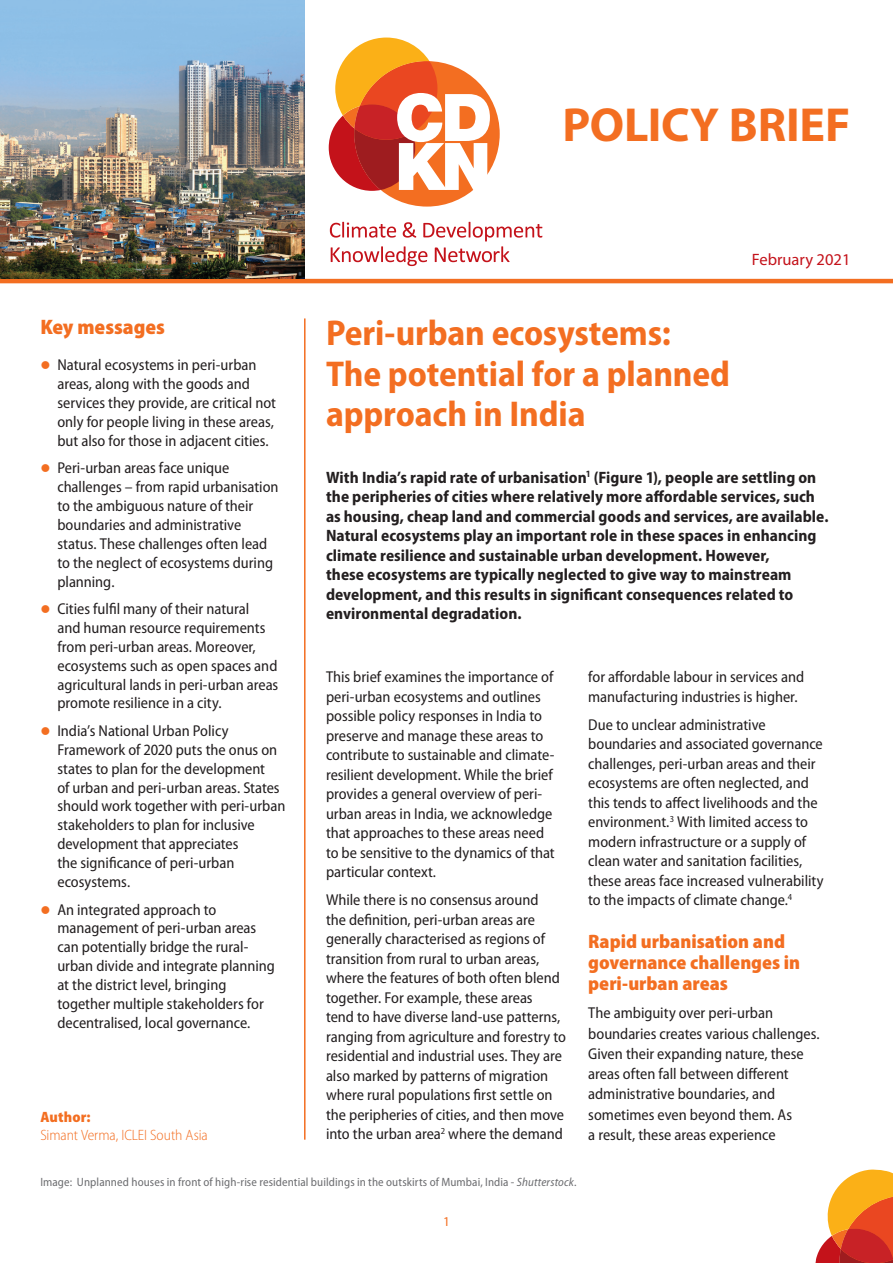
<style>
.page{position:relative;width:893px;height:1263px;background:#fff}
.page>*{position:absolute;margin:0;border:0;box-sizing:border-box;transform-origin:0 0}
.t1{font:700 48px "Myriad Pro";letter-spacing:-.005em;color:#f36e21}
.t2{font:700 semi-condensed 36px/40.5px "Myriad Pro";letter-spacing:-.005em;color:#f36e21}
.t3{font:900 semi-condensed 21px "Myriad Pro";color:#f36e21}
.t4{font:900 semi-condensed 19.5px/21px "Myriad Pro";color:#f36e21}
.t5{font:700 semi-condensed 16.5px/19.5px "Myriad Pro";letter-spacing:.005em;color:#231f20}
.t6{font:16.5px "Myriad Pro";color:#c4121a}
.t7{font:semi-condensed 15.75px/19.5px "Myriad Pro";color:#231f20}
.t8{font:300 semi-condensed 15px "Myriad Pro";letter-spacing:-.005em;color:#f36e21}
.t9{font:900 semi-condensed 15px "Myriad Pro";letter-spacing:.005em;color:#f36e21}
.t10{font:13.5px "Myriad Pro";color:#f36e21}
.t11{font:semi-condensed 12px "Myriad Pro";letter-spacing:.01em;color:#6c6d70}
.s1{color:#f36e21}
.s2{font-style:italic}
</style>
<div class="page">
<hr style="left:0;top:279px;width:893px;height:4px;background:#f36e21">
<img style="left:0;top:0;width:305px;height:279px">
<hr style="left:304px;top:318px;width:2px;height:822px;background:#f36e21">
<svg style="left:330px;top:222px;width:212px;height:44px"></svg>
<div style="left:354px;top:61px;width:146px;height:146px;background:#f36e21;border-radius:50%"></div>
<svg style="left:329px;top:38px;width:161px;height:153px"></svg>
<svg style="left:815px;top:1169px;width:78px;height:94px"></svg>
<h1 class="t1" style="left:562px;top:94px;width:290px">POLICY BRIEF</h1>
<h3 class="t3" style="left:40px;top:315px;width:126px">Key messages</h3>
<p class="t7" style="left:57px;top:356px;width:220px;line-height:18.9px;text-indent:-17px"><span class="s1">●</span> Natural ecosystems in peri-urban areas, along with the goods and services they provide, are critical not only for people living in these areas, but also for those in adjacent cities.</p>
<p class="t7" style="left:57px;top:459px;width:223px;line-height:18.9px;text-indent:-17px"><span class="s1">●</span> Peri-urban areas face unique challenges – from rapid urbanisation to the ambiguous nature of their boundaries and administrative status. These challenges often lead to the neglect of ecosystems during planning.</p>
<p class="t7" style="left:57px;top:600px;width:222px;line-height:18.9px;text-indent:-17px"><span class="s1">●</span> Cities fulfil many of their natural<br>and human resource requirements from peri-urban areas. Moreover, ecosystems such as open spaces and agricultural lands in peri-urban areas promote resilience in a city.</p>
<p class="t7" style="left:57px;top:721px;width:229px;line-height:18.9px;text-indent:-17px"><span class="s1">●</span> India’s National Urban Policy<br>Framework of 2020 puts the onus on states to plan for the development<br>of urban and peri-urban areas. States should work together with peri-urban stakeholders to plan for inclusive development that appreciates<br>the significance of peri-urban ecosystems.</p>
<p class="t7" style="left:57px;top:900px;width:219px;line-height:18.9px;text-indent:-17px"><span class="s1">●</span> An integrated approach to management of peri-urban areas can potentially bridge the rural&shy;urban divide and integrate planning at the district level, bringing together multiple stakeholders for decentralised, local governance.</p>
<p class="t9" style="left:40px;top:1108px;width:52px">Author:</p>
<p class="t8" style="left:40px;top:1126px;width:169px">Simant Verma, ICLEI South Asia</p>
<h2 class="t2" style="left:326px;top:312px;width:406px">Peri-urban ecosystems:<br>The potential for a planned approach in India</h2>
<p class="t6" style="left:752px;top:250px;width:100px">February 2021</p>
<p class="t5" style="left:326px;top:467px;width:504px">With India’s rapid rate of urbanisation<sup>1</sup> (Figure 1), people are settling on the peripheries of cities where relatively more affordable services, such as housing, cheap land and commercial goods and services, are available.<br>Natural ecosystems play an important role in these spaces in enhancing climate resilience and sustainable urban development. However,<br>these ecosystems are typically neglected to give way to mainstream development, and this results in significant consequences related to environmental degradation.</p>
<p class="t7" style="left:326px;top:667px;width:230px">This brief examines the importance of peri-urban ecosystems and outlines possible policy responses in India to preserve and manage these areas to contribute to sustainable and climate&shy;resilient development. While the brief provides a general overview of peri&shy;urban areas in India, we acknowledge that approaches to these areas need to be sensitive to the dynamics of that particular context.</p>
<p class="t7" style="left:326px;top:890px;width:241px">While there is no consensus around<br>the definition, peri-urban areas are generally characterised as regions of transition from rural to urban areas, where the features of both often blend together. For example, these areas<br>tend to have diverse land-use patterns, ranging from agriculture and forestry to residential and industrial uses. They are also marked by patterns of migration where rural populations first settle on the peripheries of cities, and then move into the urban area<sup>2</sup> where the demand</p>
<p class="t7" style="left:588px;top:667px;width:217px">for affordable labour in services and manufacturing industries is higher.</p>
<p class="t7" style="left:588px;top:715px;width:237px">Due to unclear administrative boundaries and associated governance challenges, peri-urban areas and their ecosystems are often neglected, and this tends to affect livelihoods and the environment.<sup>3</sup> With limited access to modern infrastructure or a supply of clean water and sanitation facilities, these areas face increased vulnerability to the impacts of climate change.<sup>4</sup></p>
<p class="t4" style="left:588px;top:931px;width:214px">Rapid urbanisation and governance challenges in peri-urban areas</p>
<p class="t7" style="left:588px;top:1003px;width:233px;line-height:20.2px">The ambiguity over peri-urban boundaries creates various challenges.<br>Given their expanding nature, these areas often fall between different administrative boundaries, and sometimes even beyond them. As<br>a result, these areas experience</p>
<p class="t11" style="left:40px;top:1175px;width:538px">Image: Unplanned houses in front of high-rise residential buildings in the outskirts of Mumbai, India - <span class="s2">Shutterstock</span>.</p>
<p class="t10" style="left:443px;top:1213px;width:8px">1</p>
</div>
